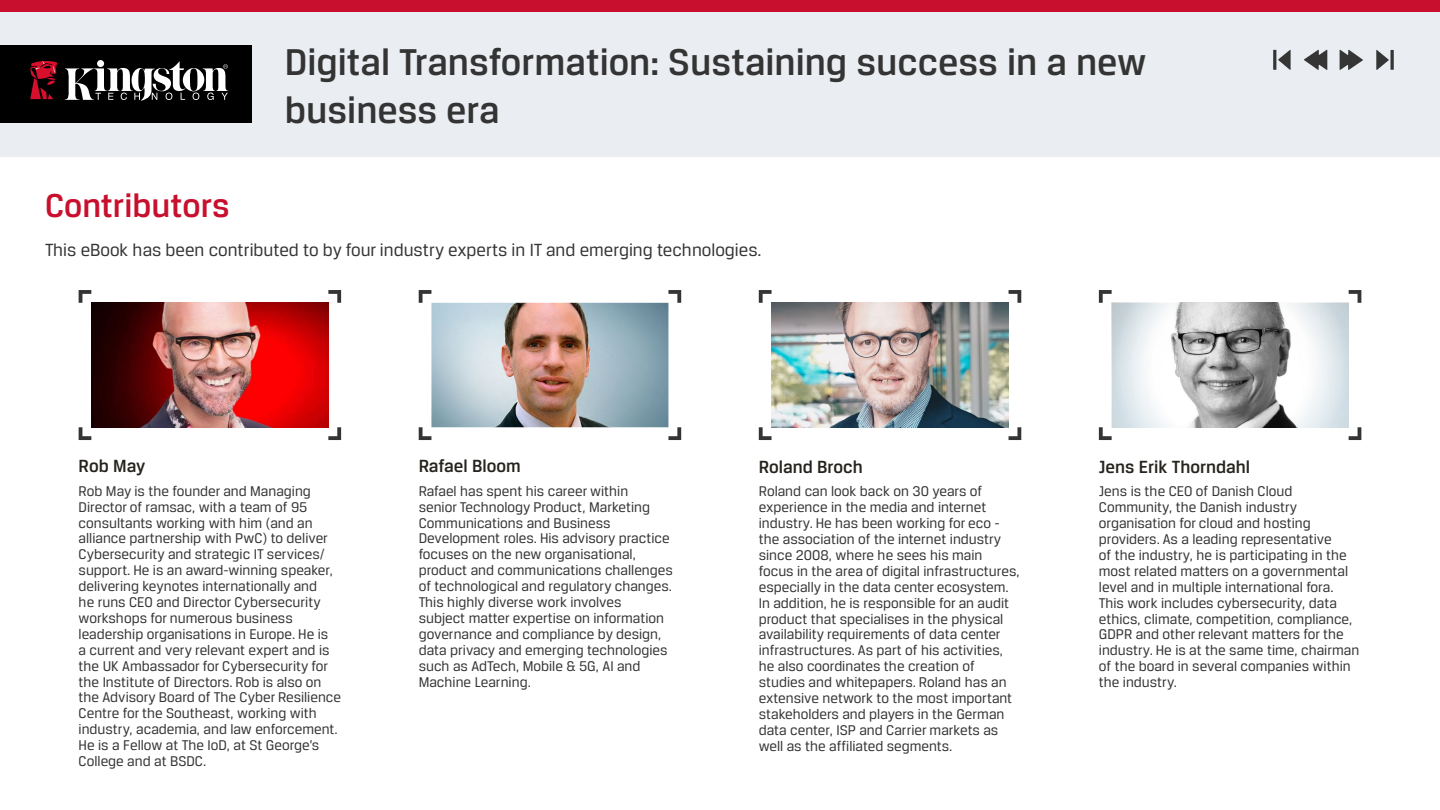
<style>
.page{position:relative;width:1440px;height:810px;background:#fff}
.page>*{position:absolute;margin:0;border:0;box-sizing:border-box;transform-origin:0 0}
.t1{font:500 39.75px/47.7px "Breuer Text";color:#343434}
.t2{font:500 35.25px "Breuer Text";color:#c8102e}
.t3{font:18.75px "Breuer Text";color:#343434}
.t4{font:500 18.75px "Breuer Text";color:#26231e}
.t5{font:15px/15.9px "Breuer Text";color:#343434}
</style>
<div class="page">
<div style="left:0;top:0;width:1440px;height:156px;background:#eaedf1"></div>
<div style="left:0;top:0;width:1440px;height:11px;background:#c8102e"></div>
<div style="left:0;top:45px;width:251px;height:78px;background:#000"></div>
<div style="left:97px;top:60px;width:7px;height:7px;background:#fff;border-radius:50%"></div>
<svg style="left:65px;top:62px;width:163px;height:39px"></svg>
<svg style="left:30px;top:61px;width:28px;height:39px"></svg>
<svg style="left:1304px;top:50px;width:23px;height:20px"></svg>
<svg style="left:1340px;top:50px;width:23px;height:20px"></svg>
<svg style="left:1273px;top:50px;width:18px;height:20px"></svg>
<svg style="left:1376px;top:50px;width:18px;height:20px"></svg>
<svg style="left:1112px;top:303px;width:237px;height:124px"></svg>
<svg style="left:1099px;top:290px;width:13px;height:13px"></svg>
<svg style="left:1349px;top:290px;width:12px;height:13px"></svg>
<svg style="left:1349px;top:427px;width:12px;height:13px"></svg>
<svg style="left:1099px;top:427px;width:13px;height:13px"></svg>
<img style="left:772px;top:303px;width:237px;height:124px">
<svg style="left:759px;top:290px;width:13px;height:13px"></svg>
<svg style="left:1009px;top:290px;width:12px;height:13px"></svg>
<svg style="left:1009px;top:427px;width:12px;height:13px"></svg>
<svg style="left:759px;top:427px;width:13px;height:13px"></svg>
<img style="left:431px;top:303px;width:237px;height:124px">
<svg style="left:419px;top:290px;width:12px;height:13px"></svg>
<svg style="left:668px;top:290px;width:13px;height:13px"></svg>
<svg style="left:668px;top:427px;width:13px;height:13px"></svg>
<svg style="left:419px;top:427px;width:12px;height:13px"></svg>
<img style="left:91px;top:303px;width:237px;height:124px">
<svg style="left:79px;top:290px;width:12px;height:13px"></svg>
<svg style="left:328px;top:290px;width:13px;height:13px"></svg>
<svg style="left:328px;top:427px;width:13px;height:13px"></svg>
<svg style="left:79px;top:427px;width:12px;height:13px"></svg>
<h1 class="t1" style="left:285px;top:37px;width:863px">Digital Transformation: Sustaining success in a new business era</h1>
<h2 class="t2" style="left:45px;top:185px;width:186px">Contributors</h2>
<p class="t3" style="left:45px;top:240px;width:718px">This eBook has been contributed to by four industry experts in IT and emerging technologies.</p>
<p class="t4" style="left:79px;top:456px;width:68px">Rob May</p>
<p class="t5" style="left:79px;top:483px;width:264px">Rob May is the founder and Managing Director of ramsac, with a team of 95 consultants working with him (and an alliance partnership with PwC) to deliver Cybersecurity and strategic IT services/ support. He is an award-winning speaker, delivering keynotes internationally and<br>he runs CEO and Director Cybersecurity workshops for numerous business leadership organisations in Europe. He is<br>a current and very relevant expert and is the UK Ambassador for Cybersecurity for the Institute of Directors. Rob is also on the Advisory Board of The Cyber Resilience Centre for the Southeast, working with industry, academia, and law enforcement.<br>He is a Fellow at The IoD, at St George’s College and at BSDC.</p>
<p class="t4" style="left:419px;top:456px;width:104px">Rafael Bloom</p>
<p class="t5" style="left:419px;top:483px;width:256px">Rafael has spent his career within<br>senior Technology Product, Marketing Communications and Business Development roles. His advisory practice focuses on the new organisational, product and communications challenges of technological and regulatory changes.<br>This highly diverse work involves<br>subject matter expertise on information governance and compliance by design, data privacy and emerging technologies such as AdTech, Mobile &amp; 5G, AI and Machine Learning.</p>
<p class="t4" style="left:759px;top:456px;width:105px">Roland Broch</p>
<p class="t5" style="left:759px;top:483px;width:262px">Roland can look back on 30 years of experience in the media and internet industry. He has been working for eco - the association of the internet industry since 2008, where he sees his main focus in the area of digital infrastructures, especially in the data center ecosystem.<br>In addition, he is responsible for an audit product that specialises in the physical availability requirements of data center infrastructures. As part of his activities, he also coordinates the creation of studies and whitepapers. Roland has an extensive network to the most important stakeholders and players in the German data center, ISP and Carrier markets as well as the affiliated segments.</p>
<p class="t4" style="left:1099px;top:456px;width:153px">Jens Erik Thorndahl</p>
<p class="t5" style="left:1099px;top:483px;width:262px">Jens is the CEO of Danish Cloud Community, the Danish industry organisation for cloud and hosting providers. As a leading representative<br>of the industry, he is participating in the most related matters on a governmental level and in multiple international fora.<br>This work includes cybersecurity, data ethics, climate, competition, compliance, GDPR and other relevant matters for the industry. He is at the same time, chairman of the board in several companies within the industry.</p>
</div>
